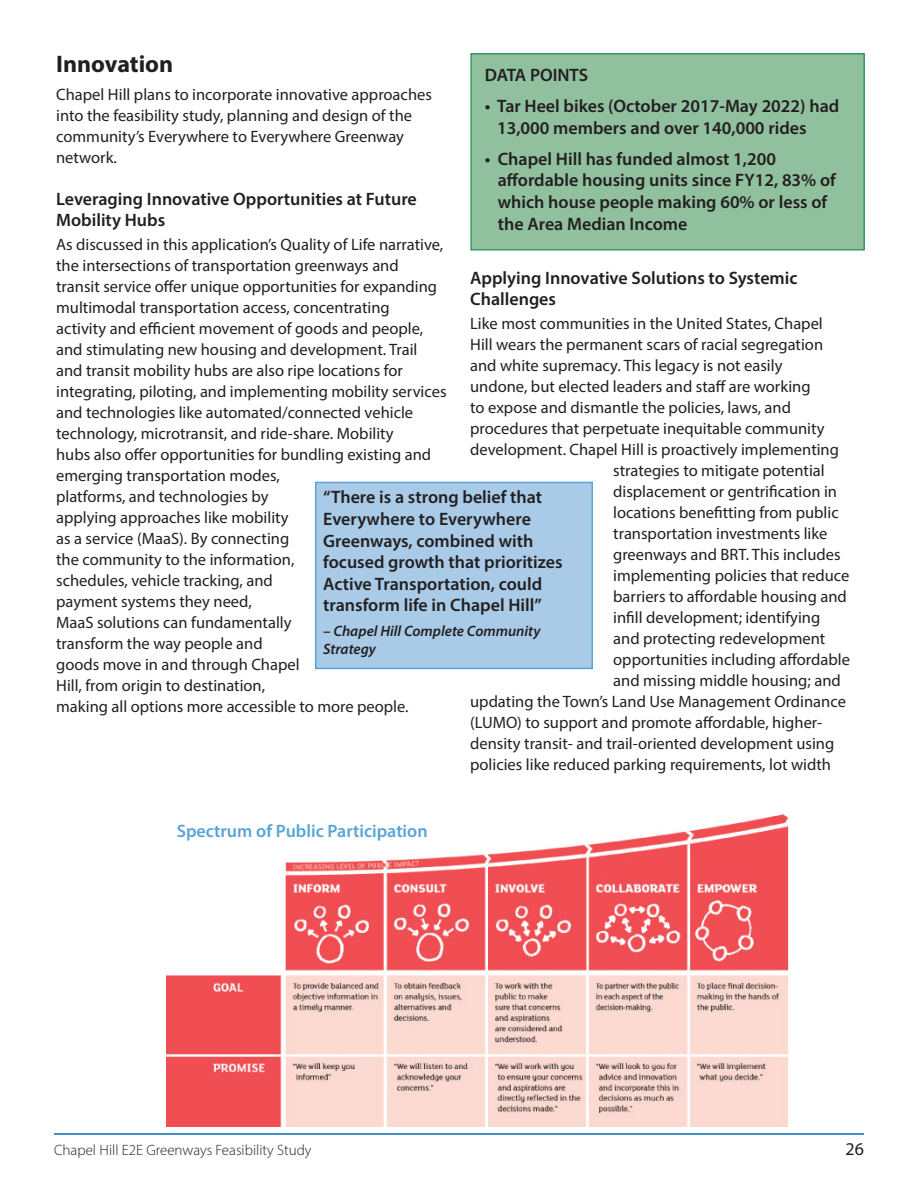
<style>
.page{position:relative;width:918px;height:1188px;background:#fff}
.page>*{position:absolute;margin:0;border:0;box-sizing:border-box;transform-origin:0 0}
.Subhead{font:700 24px "Myriad Pro";color:#231f20}
.Section_Title{font:600 18px/21.6px "Myriad Pro";color:#231f20}
.Pullquote{font:600 18px/21.6px "Myriad Pro";color:#231f20}
.Section_Title-2{font:600 18px "Myriad Pro";color:#58a5d5}
.t1{font:18px "Myriad Pro";color:#231f20}
.Body_Text{font:16.5px/21px "Myriad Pro";color:#231f20}
.t2{font:300 15px "Myriad Pro";color:#231f20}
.Pullquote-2{font:italic 600 15px/18px "Myriad Pro";color:#231f20}
</style>
<div class="page">
<hr style="left:54px;top:1133px;width:810px;height:2px;background:#0168b3">
<div style="left:316px;top:482px;width:276px;height:186px;background:#a9cbe8"></div>
<div style="left:315px;top:482px;width:278px;height:187px;border:2px solid #58a5d5"></div>
<div style="left:471px;top:54px;width:393px;height:196px;background:#91c09e"></div>
<img style="left:167px;top:814px;width:622px;height:312px">
<div style="left:209px;top:811px;width:325px;height:22px;background:#fff"></div>
<p class="Subhead" style="left:56px;top:48px;width:118px">Innovation</p>
<p class="Body_Text" style="left:56px;top:83px;width:377px">Chapel Hill plans to incorporate innovative approaches into the feasibility study, planning and design of the community’s Everywhere to Everywhere Greenway network.</p>
<p class="Section_Title" style="left:56px;top:187px;width:362px">Leveraging Innovative Opportunities at Future<br>Mobility Hubs</p>
<p class="Body_Text" style="left:56px;top:234px;width:392px">As discussed in this application’s Quality of Life narrative, the intersections of transportation greenways and transit service offer unique opportunities for expanding multimodal transportation access, concentrating<br>activity and efficient movement of goods and people, and stimulating new housing and development. Trail and transit mobility hubs are also ripe locations for integrating, piloting, and implementing mobility services and technologies like automated/connected vehicle technology, microtransit, and ride-share. Mobility<br>hubs also offer opportunities for bundling existing and emerging transportation modes,<br>platforms, and technologies by<br>applying approaches like mobility<br>as a service (MaaS). By connecting<br>the community to the information,<br>schedules, vehicle tracking, and<br>payment systems they need,<br>MaaS solutions can fundamentally<br>transform the way people and<br>goods move in and through Chapel<br>Hill, from origin to destination,<br>making all options more accessible to more people.</p>
<p class="Section_Title" style="left:485px;top:64px;width:105px">DATA POINTS</p>
<p class="Section_Title" style="left:497px;top:95px;width:344px;text-indent:-12px">• Tar Heel bikes (October 2017-May 2022) had<br>13,000 members and over 140,000 rides</p>
<p class="Section_Title" style="left:498px;top:147px;width:340px;text-indent:-13px">• Chapel Hill has funded almost 1,200 affordable housing units since FY12, 83% of which house people making 60% or less of the Area Median Income</p>
<p class="Section_Title" style="left:470px;top:267px;width:329px">Applying Innovative Solutions to Systemic<br>Challenges</p>
<p class="Body_Text" style="left:470px;top:313px;width:354px">Like most communities in the United States, Chapel</p>
<p class="Body_Text" style="left:470px;top:334px;width:354px">Hill wears the permanent scars of racial segregation</p>
<p class="Body_Text" style="left:470px;top:355px;width:314px">and white supremacy. This legacy is not easily</p>
<p class="Body_Text" style="left:470px;top:376px;width:342px">undone, but elected leaders and staff are working</p>
<p class="Body_Text" style="left:470px;top:397px;width:322px">to expose and dismantle the policies, laws, and</p>
<p class="Body_Text" style="left:470px;top:418px;width:356px">procedures that perpetuate inequitable community</p>
<p class="Body_Text" style="left:470px;top:439px;width:370px">development. Chapel Hill is proactively implementing</p>
<p class="Body_Text" style="left:613px;top:460px;width:213px">strategies to mitigate potential</p>
<p class="Body_Text" style="left:613px;top:481px;width:225px">displacement or gentrification in</p>
<p class="Body_Text" style="left:613px;top:502px;width:227px">locations benefitting from public</p>
<p class="Body_Text" style="left:613px;top:523px;width:216px">transportation investments like</p>
<p class="Body_Text" style="left:613px;top:544px;width:229px">greenways and BRT. This includes</p>
<p class="Body_Text" style="left:613px;top:565px;width:238px">implementing policies that reduce</p>
<p class="Body_Text" style="left:613px;top:586px;width:235px">barriers to affordable housing and</p>
<p class="Body_Text" style="left:613px;top:607px;width:209px">infill development; identifying</p>
<p class="Body_Text" style="left:613px;top:628px;width:214px">and protecting redevelopment</p>
<p class="Body_Text" style="left:613px;top:649px;width:238px">opportunities including affordable</p>
<p class="Body_Text" style="left:613px;top:670px;width:229px">and missing middle housing; and</p>
<p class="Body_Text" style="left:470px;top:691px;width:377px">updating the Town’s Land Use Management Ordinance</p>
<p class="Body_Text" style="left:470px;top:712px;width:354px">(LUMO) to support and promote affordable, higher-</p>
<p class="Body_Text" style="left:470px;top:733px;width:366px">density transit- and trail-oriented development using</p>
<p class="Body_Text" style="left:470px;top:754px;width:362px">policies like reduced parking requirements, lot width</p>
<p class="Pullquote" style="left:323px;top:486px;width:241px">“There is a strong belief that<br>Everywhere to Everywhere<br>Greenways, combined with focused growth that prioritizes<br>Active Transportation, could transform life in Chapel Hill”</p>
<p class="Pullquote-2" style="left:323px;top:622px;width:219px">– Chapel Hill Complete Community<br>Strategy</p>
<p class="Section_Title-2" style="left:177px;top:819px;width:252px">Spectrum of Public Participation</p>
<p class="t2" style="left:54px;top:1141px;width:259px">Chapel Hill E2E Greenways Feasibility Study</p>
<p class="t1" style="left:846px;top:1138px;width:20px">26</p>
</div>
